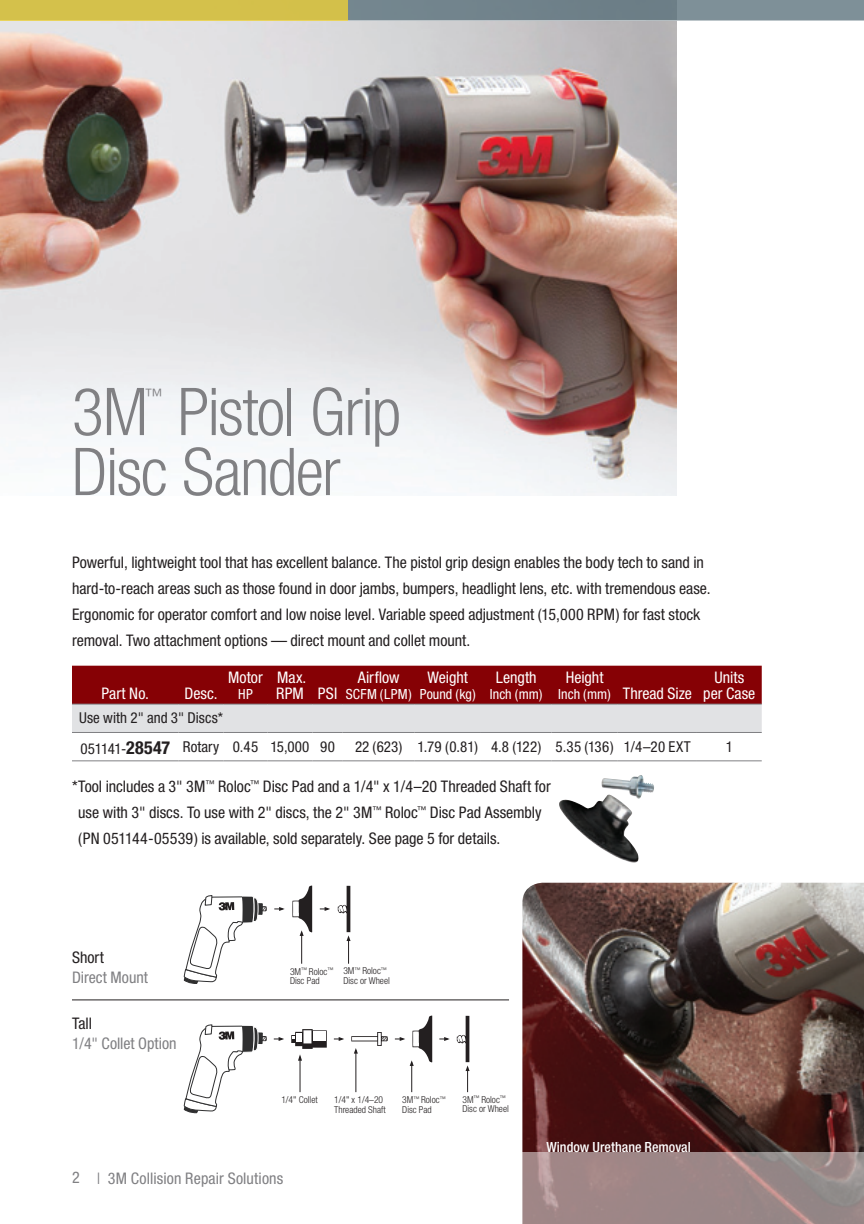
<style>
.page{position:relative;width:864px;height:1224px;background:#fff}
.page>*{position:absolute;margin:0;border:0;box-sizing:border-box;transform-origin:0 0}
.Page_Head{font:300 condensed 66px "Helvetica Neue";letter-spacing:-.025em;color:#808083}
.Page_Head-2{font:300 18.6px "Helvetica Neue";color:#808083}
.Body_Copy{font:condensed 16px/26px "Helvetica Neue";color:#231f20}
.Table_header{font:condensed 16px/16px "Helvetica Neue";letter-spacing:.005em;color:#fff}
.Body_Copy-2{font:condensed 16px/20px "Helvetica Neue";letter-spacing:.005em;color:#808083}
.Table_Body{font:condensed 15px "Helvetica Neue";letter-spacing:.005em;color:#231f20}
.Table_header-2{font:condensed 14px "Helvetica Neue";letter-spacing:.005em;color:#fff}
.Photo_captions{font:500 condensed 14px "Helvetica Neue";color:#fff}
.t1{font:300 condensed 9.6px/9.6px "Helvetica Neue";color:#231f20}
.s1{font-weight:700;font-size:18px}
.s2{color:#231f20}
.s3{font-weight:300}
</style>
<div class="page">
<img style="left:0;top:21px;width:677px;height:474px">
<svg style="left:72px;top:666px;width:690px;height:66px;background:#ab5f62"></svg>
<hr style="left:72px;top:704px;width:107px;height:1px;background:#808083">
<hr style="left:179px;top:704px;width:45px;height:1px;background:#808083">
<hr style="left:224px;top:704px;width:43px;height:1px;background:#808083">
<hr style="left:267px;top:704px;width:45px;height:1px;background:#808083">
<hr style="left:312px;top:704px;width:31px;height:1px;background:#808083">
<hr style="left:343px;top:704px;width:72px;height:1px;background:#808083">
<hr style="left:415px;top:704px;width:66px;height:1px;background:#808083">
<hr style="left:481px;top:704px;width:71px;height:1px;background:#808083">
<hr style="left:552px;top:704px;width:66px;height:1px;background:#808083">
<hr style="left:618px;top:704px;width:79px;height:1px;background:#808083">
<hr style="left:697px;top:704px;width:65px;height:1px;background:#808083">
<hr style="left:72px;top:732px;width:107px;height:1px;background:#808083">
<hr style="left:179px;top:732px;width:45px;height:1px;background:#808083">
<hr style="left:224px;top:732px;width:43px;height:1px;background:#808083">
<hr style="left:267px;top:732px;width:45px;height:1px;background:#808083">
<hr style="left:312px;top:732px;width:31px;height:1px;background:#808083">
<hr style="left:343px;top:732px;width:72px;height:1px;background:#808083">
<hr style="left:415px;top:732px;width:66px;height:1px;background:#808083">
<hr style="left:481px;top:732px;width:71px;height:1px;background:#808083">
<hr style="left:552px;top:732px;width:66px;height:1px;background:#808083">
<hr style="left:618px;top:732px;width:79px;height:1px;background:#808083">
<hr style="left:697px;top:732px;width:65px;height:1px;background:#808083">
<hr style="left:72px;top:761px;width:107px;height:1px;background:#808083">
<hr style="left:179px;top:761px;width:45px;height:1px;background:#808083">
<hr style="left:224px;top:761px;width:43px;height:1px;background:#808083">
<hr style="left:267px;top:761px;width:45px;height:1px;background:#808083">
<hr style="left:312px;top:761px;width:31px;height:1px;background:#808083">
<hr style="left:343px;top:761px;width:72px;height:1px;background:#808083">
<hr style="left:415px;top:761px;width:66px;height:1px;background:#808083">
<hr style="left:481px;top:761px;width:71px;height:1px;background:#808083">
<hr style="left:552px;top:761px;width:66px;height:1px;background:#808083">
<hr style="left:618px;top:761px;width:79px;height:1px;background:#808083">
<hr style="left:697px;top:761px;width:65px;height:1px;background:#808083">
<img style="left:559px;top:775px;width:95px;height:88px">
<svg style="left:274px;top:907px;width:11px;height:4px"></svg>
<svg style="left:320px;top:907px;width:10px;height:4px"></svg>
<svg style="left:338px;top:886px;width:13px;height:78px"></svg>
<hr style="left:301px;top:932px;width:1px;height:32px;background:#231f20">
<svg style="left:292px;top:885px;width:20px;height:51px"></svg>
<svg style="left:183px;top:895px;width:84px;height:89px"></svg>
<hr style="left:411px;top:1062px;width:1px;height:30px;background:#231f20">
<hr style="left:355px;top:1050px;width:1px;height:42px;background:#231f20">
<hr style="left:300px;top:1057px;width:1px;height:35px;background:#231f20">
<svg style="left:351px;top:1032px;width:37px;height:22px"></svg>
<svg style="left:457px;top:1016px;width:13px;height:76px"></svg>
<svg style="left:334px;top:1037px;width:10px;height:4px"></svg>
<svg style="left:395px;top:1015px;width:37px;height:51px"></svg>
<svg style="left:439px;top:1037px;width:11px;height:4px"></svg>
<svg style="left:274px;top:1037px;width:10px;height:4px"></svg>
<svg style="left:183px;top:1024px;width:84px;height:90px"></svg>
<svg style="left:291px;top:1029px;width:36px;height:32px"></svg>
<hr style="left:72px;top:999px;width:437px;height:1px;background:#231f20">
<img style="left:522px;top:883px;width:342px;height:269px">
<svg style="left:522px;top:1152px;width:342px;height:72px;background:#9d8989"></svg>
<div style="left:0;top:0;width:864px;height:21px;background:#73858e"></div>
<hr style="left:0;top:20px;width:864px;height:1px;background:#fff">
<div style="left:0;top:0;width:348px;height:21px;background:#d4c14b"></div>
<p class="Page_Head" style="left:72px;top:374px;width:331px">3M Pistol Grip</p>
<p class="Page_Head-2" style="left:144px;top:384px;width:20px">™</p>
<p class="Page_Head" style="left:72px;top:434px;width:270px">Disc Sander</p>
<p class="Body_Copy" style="left:72px;top:549px;width:640px">Powerful, lightweight tool that has excellent balance. The pistol grip design enables the body tech to sand in hard-to-reach areas such as those found in door jambs, bumpers, headlight lens, etc. with tremendous ease.<br>Ergonomic for operator comfort and low noise level. Variable speed adjustment (15,000 RPM) for fast stock removal. Two attachment options — direct mount and collet mount.</p>
<p class="Table_header" style="left:101px;top:685px;width:49px">Part No.</p>
<p class="Table_header" style="left:184px;top:685px;width:35px">Desc.</p>
<p class="Table_header" style="left:358px;top:669px;width:43px">Airflow</p>
<p class="Table_header-2" style="left:346px;top:686px;width:67px">SCFM (LPM)</p>
<p class="Table_header" style="left:228px;top:669px;width:36px">Motor</p>
<p class="Table_header-2" style="left:238px;top:686px;width:16px">HP</p>
<p class="Table_header" style="left:276px;top:669px;width:32px">Max.<br>RPM</p>
<p class="Table_header" style="left:428px;top:669px;width:42px">Weight</p>
<p class="Table_header-2" style="left:420px;top:686px;width:57px">Pound (kg)</p>
<p class="Table_header" style="left:496px;top:669px;width:42px">Length</p>
<p class="Table_header-2" style="left:490px;top:686px;width:54px">Inch (mm)</p>
<p class="Table_header" style="left:566px;top:669px;width:39px">Height</p>
<p class="Table_header-2" style="left:558px;top:686px;width:54px">Inch (mm)</p>
<p class="Table_header" style="left:623px;top:685px;width:71px">Thread Size</p>
<p class="Table_header" style="left:703px;top:669px;width:54px;text-align:center">Units per Case</p>
<p class="Table_header" style="left:318px;top:685px;width:21px">PSI</p>
<p class="Table_Body" style="left:79px;top:709px;width:145px">Use with 2" and 3" Discs*</p>
<p class="Table_Body" style="left:80px;top:740px;width:91px">051141-<span class="s1">28547</span></p>
<p class="Table_Body" style="left:183px;top:738px;width:38px">Rotary</p>
<p class="Table_Body" style="left:233px;top:738px;width:27px">0.45</p>
<p class="Table_Body" style="left:271px;top:738px;width:40px">15,000</p>
<p class="Table_Body" style="left:320px;top:738px;width:16px">90</p>
<p class="Table_Body" style="left:355px;top:738px;width:49px">22 (623)</p>
<p class="Table_Body" style="left:417px;top:738px;width:62px">1.79 (0.81)</p>
<p class="Table_Body" style="left:491px;top:738px;width:52px">4.8 (122)</p>
<p class="Table_Body" style="left:556px;top:738px;width:60px">5.35 (136)</p>
<p class="Table_Body" style="left:624px;top:738px;width:69px">1/4–20 EXT</p>
<p class="Table_Body" style="left:726px;top:738px;width:9px">1</p>
<p class="Body_Copy" style="left:78px;top:773px;width:474px;text-indent:-6px">*Tool includes a 3" 3M<sup>™</sup> Roloc<sup>™</sup> Disc Pad and a 1/4" x 1/4–20 Threaded Shaft for use with 3" discs. To use with 2" discs, the 2" 3M<sup>™</sup> Roloc<sup>™</sup> Disc Pad Assembly (PN 051144-05539) is available, sold separately. See page 5 for details.</p>
<p class="Body_Copy-2" style="left:72px;top:947px;width:77px"><span class="s2">Short<br></span>Direct Mount</p>
<p class="Body_Copy-2" style="left:72px;top:1013px;width:106px"><span class="s2">Tall<br></span>1/4" Collet Option</p>
<p class="t1" style="left:290px;top:966px;width:31px">Disc Pad</p>
<p class="t1" style="left:343px;top:966px;width:48px">Disc or Wheel</p>
<p class="t1" style="left:290px;top:966px;width:45px">3M<sup>™</sup> Roloc<sup>™<br></sup>Disc Pad</p>
<p class="t1" style="left:343px;top:966px;width:48px">3M<sup>™</sup> Roloc<sup>™<br></sup>Disc or Wheel</p>
<p class="t1" style="left:281px;top:1095px;width:38px">1/4" Collet</p>
<p class="t1" style="left:334px;top:1095px;width:53px">1/4" x 1/4–20<br>Threaded Shaft</p>
<p class="t1" style="left:402px;top:1095px;width:45px">3M<sup>™</sup> Roloc<sup>™<br></sup>Disc Pad</p>
<p class="t1" style="left:462px;top:1095px;width:48px">3M<sup>™</sup> Roloc<sup>™<br></sup>Disc or Wheel</p>
<p class="t1" style="left:334px;top:1104px;width:51px">1/4" x 1/4–20</p>
<p class="t1" style="left:402px;top:1104px;width:45px">3M<sup>™</sup> Roloc<sup>™</sup></p>
<p class="t1" style="left:462px;top:1104px;width:45px">3M<sup>™</sup> Roloc<sup>™</sup></p>
<p class="Body_Copy-2" style="left:72px;top:1168px;width:213px">2 <span class="s3">I</span> 3M Collision Repair Solutions</p>
<p class="Photo_captions" style="left:546px;top:1139px;width:146px">Window Urethane Removal</p>
</div>
